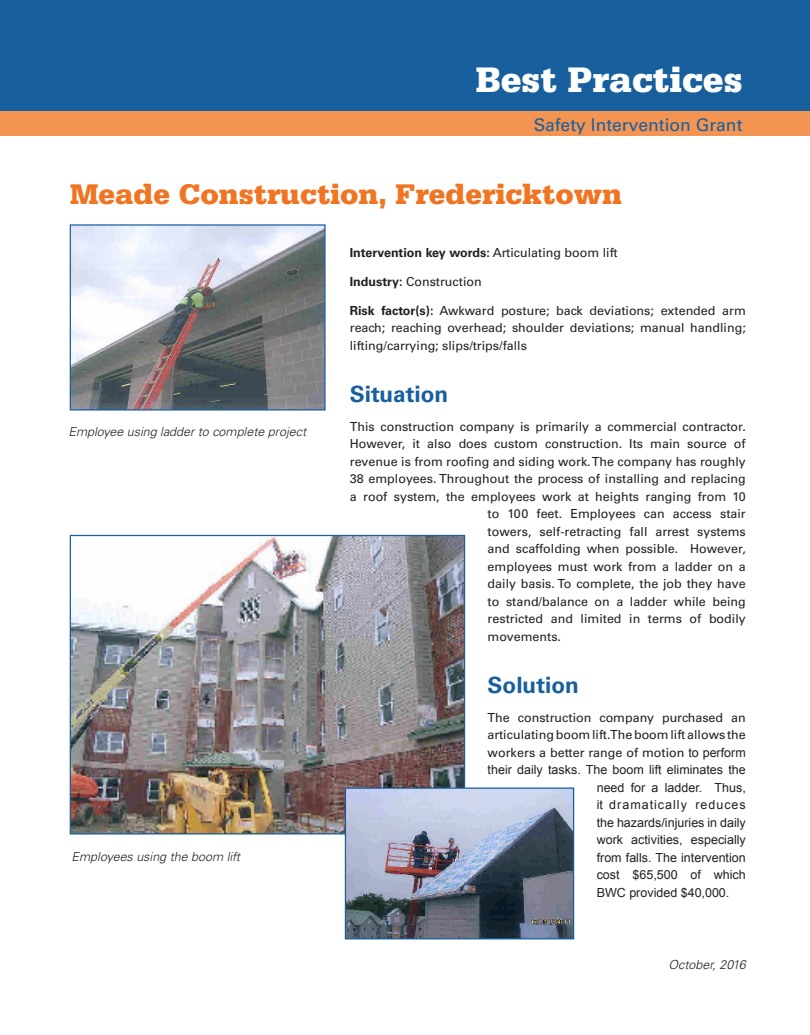
<style>
.page{position:relative;width:810px;height:1035px;background:#fff}
.page>*{position:absolute;margin:0;border:0;box-sizing:border-box;transform-origin:0 0}
.t1{font:900 37.5px "Serifa Std";color:#fff}
.t2{font:900 30px "Serifa Std";color:#f07523}
.t3{font:700 22.5px "Univers LT Std";color:#175f9d}
.t4{font:17.5px "Univers LT Std";color:#175f9d}
.t5{font:12.5px/17.5px "Univers LT Std";color:#231f20;text-align:justify}
.t6{font:12.5px "Arial";color:#231f20}
.t7{font:italic 300 12.5px "Univers LT Std";color:#231f20}
.t8{font:700 12.5px "Univers LT Std";color:#231f20}
.t9{font:12.5px "Arial";letter-spacing:.08em;color:#231f20}
.s1{font-weight:400}
.s2{font-weight:700}
.s3{font-family:"Arial"}
</style>
<div class="page">
<div style="left:0;top:103px;width:810px;height:33px;background:#f39452"></div>
<div style="left:0;top:0;width:810px;height:111px;background:#175f9d"></div>
<img style="left:72px;top:226px;width:252px;height:183px">
<div style="left:70px;top:224px;width:256px;height:187px;border:1px solid #175f9d"></div>
<img style="left:72px;top:537px;width:391px;height:296px">
<div style="left:70px;top:535px;width:395px;height:300px;border:1px solid #175f9d"></div>
<img style="left:347px;top:790px;width:225px;height:147px">
<div style="left:345px;top:788px;width:229px;height:151px;border:1px solid #175f9d"></div>
<p class="t1" style="left:476px;top:58px;width:268px">Best Practices</p>
<p class="t4" style="left:534px;top:114px;width:210px">Safety Intervention Grant</p>
<p class="t2" style="left:70px;top:177px;width:553px">Meade Construction, Fredericktown</p>
<p class="t7" style="left:68px;top:424px;width:239px">Employee using ladder to complete project</p>
<p class="t7" style="left:72px;top:849px;width:170px">Employees using the boom lift</p>
<p class="t8" style="left:350px;top:246px;width:269px">Intervention key words: <span class="s1">Articulating boom lift</span></p>
<p class="t5" style="left:350px;top:273px;width:133px"><span class="s2">Industry:</span> Construction</p>
<p class="t5" style="left:350px;top:302px;width:398px"><span class="s2">Risk factor(s):</span> Awkward posture; back deviations; extended arm reach; reaching overhead; shoulder deviations; manual handling; lifting/carrying; slips/trips/falls</p>
<p class="t3" style="left:350px;top:381px;width:100px">Situation</p>
<p class="t5" style="left:350px;top:417px;width:398px">This construction company is primarily a commercial contractor.</p>
<p class="t5" style="left:350px;top:435px;width:397px">However, it also does custom construction. Its main source of</p>
<p class="t5" style="left:350px;top:452px;width:398px">revenue is from roofing and siding work. The company has roughly</p>
<p class="t5" style="left:350px;top:470px;width:398px">38 employees. Throughout the process of installing and replacing</p>
<p class="t5" style="left:350px;top:487px;width:397px">a roof system, the employees work at heights ranging from 10</p>
<p class="t5" style="left:488px;top:505px;width:260px">to 100 feet. Employees can access stair</p>
<p class="t5" style="left:488px;top:522px;width:260px">towers, self-retracting fall arrest systems</p>
<p class="t5" style="left:488px;top:540px;width:260px">and scaffolding when possible. However,</p>
<p class="t5" style="left:488px;top:557px;width:260px">employees must work from a ladder on a</p>
<p class="t5" style="left:488px;top:575px;width:260px">daily basis. To complete, the job they have</p>
<p class="t5" style="left:488px;top:592px;width:260px">to stand/balance on a ladder while being</p>
<p class="t5" style="left:488px;top:610px;width:260px">restricted and limited in terms of bodily</p>
<p class="t5" style="left:488px;top:627px;width:75px">movements.</p>
<p class="t3" style="left:488px;top:672px;width:93px">Solution</p>
<p class="t5" style="left:488px;top:709px;width:260px">The construction company purchased an</p>
<p class="t5" style="left:488px;top:726px;width:260px">articulating boom lift. The boom lift allows the</p>
<p class="t5" style="left:488px;top:744px;width:260px">workers a better range of motion <span class="s3">to perform</span></p>
<p class="t6" style="left:488px;top:762px;width:260px">their daily tasks. The boom lift eliminates the</p>
<p class="t6" style="left:597px;top:779px;width:151px">need for a ladder. Thus,</p>
<p class="t9" style="left:597px;top:797px;width:151px">it dramatically reduces</p>
<p class="t6" style="left:597px;top:814px;width:151px">the hazards/injuries in daily</p>
<p class="t6" style="left:597px;top:832px;width:151px">work activities, especially</p>
<p class="t6" style="left:597px;top:849px;width:151px">from falls. The intervention</p>
<p class="t6" style="left:597px;top:867px;width:151px">cost $65,500 of which</p>
<p class="t6" style="left:597px;top:884px;width:134px">BWC provided $40,000.</p>
<p class="t7" style="left:668px;top:957px;width:79px">October, 2016</p>
</div>
